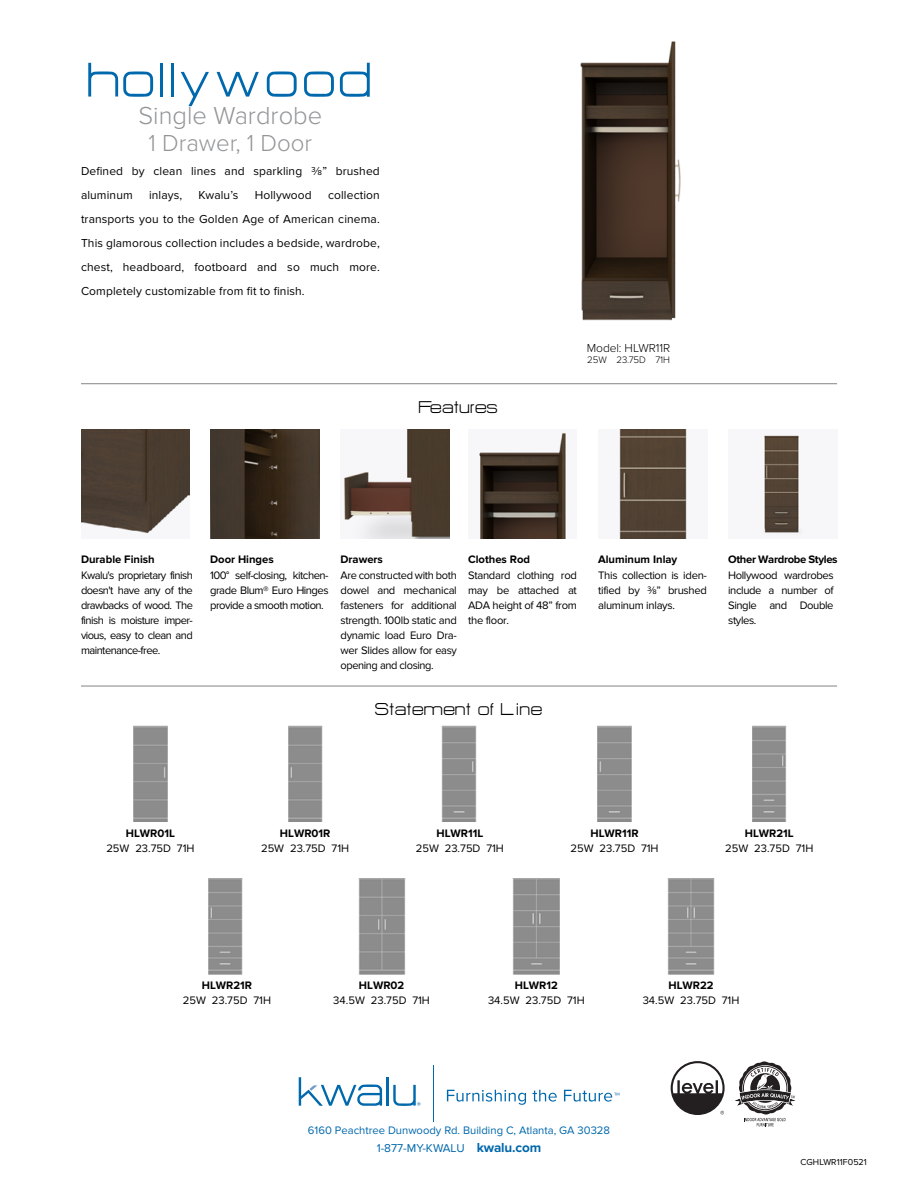
<style>
.page{position:relative;width:918px;height:1188px;background:#fff}
.page>*{position:absolute;margin:0;border:0;box-sizing:border-box;transform-origin:0 0}
.t1{font:60px "HURTMOLD";letter-spacing:.03em;color:#0068ac}
.t2{font:300 25.5px "Proxima Nova";color:#949598}
.t3{font:300 24px "Proxima Nova";color:#949598}
.t4{font:21px "HURTMOLD";color:#000}
.t5{font:12px/24px "Proxima Nova";letter-spacing:.01em;color:#000}
.t6{font:300 12px "Proxima Nova";letter-spacing:-.005em;color:#000}
.t7{font:11.85px "Proxima Nova";color:#0068ac}
.t8{font:11.25px/15px "Proxima Nova";letter-spacing:-.025em;color:#000;text-align:justify}
.t9{font:11.25px "Proxima Nova";color:#000}
.t10{font:700 11.25px "Proxima Nova";color:#000}
.t11{font:11.25px "Proxima Nova";color:#0068ac}
.t12{font:700 11.25px "Proxima Nova";letter-spacing:-.03em;color:#000}
.t13{font:300 9.75px "Proxima Nova";letter-spacing:-.01em;color:#000}
.t14{font:9px "Proxima Nova";color:#000}
.s1{font-weight:700;font-size:13.5px}
</style>
<div class="page">
<svg style="left:671px;top:1061px;width:54px;height:54px"></svg>
<svg style="left:735px;top:1061px;width:61px;height:65px"></svg>
<hr style="left:433px;top:1066px;width:1px;height:56px;background:#0068ac">
<hr style="left:387px;top:1077px;width:2px;height:29px;background:#0068ac">
<svg style="left:393px;top:1085px;width:27px;height:21px"></svg>
<svg style="left:299px;top:1077px;width:83px;height:29px"></svg>
<svg style="left:447px;top:1090px;width:79px;height:15px"></svg>
<svg style="left:533px;top:1090px;width:24px;height:12px"></svg>
<svg style="left:564px;top:1090px;width:55px;height:12px"></svg>
<hr style="left:81px;top:383px;width:756px;height:1px;background:#909294">
<img style="left:764px;top:435px;width:39px;height:100px">
<img style="left:479px;top:432px;width:87px;height:106px">
<img style="left:619px;top:429px;width:68px;height:109px">
<img style="left:81px;top:429px;width:109px;height:105px">
<img style="left:210px;top:429px;width:109px;height:109px">
<img style="left:344px;top:429px;width:105px;height:109px">
<img style="left:580px;top:41px;width:101px;height:280px">
<hr style="left:81px;top:685px;width:756px;height:2px;background:#909294">
<img style="left:668px;top:878px;width:46px;height:96px">
<img style="left:513px;top:878px;width:47px;height:96px">
<img style="left:359px;top:878px;width:46px;height:96px">
<img style="left:208px;top:878px;width:34px;height:96px">
<img style="left:752px;top:726px;width:34px;height:96px">
<img style="left:598px;top:726px;width:34px;height:96px">
<img style="left:442px;top:726px;width:34px;height:96px">
<img style="left:288px;top:726px;width:34px;height:96px">
<img style="left:133px;top:726px;width:34px;height:96px">
<h1 class="t1" style="left:87px;top:49px;width:287px">hollywood</h1>
<h2 class="t2" style="left:139px;top:101px;width:185px">Single Wardrobe</h2>
<h3 class="t3" style="left:149px;top:129px;width:165px">1 Drawer, 1 Door</h3>
<p class="t5" style="left:81px;top:160px;width:300px">Defined by clean lines and sparkling 3/8” brushed aluminum</p>
<p class="t5" style="left:149px;top:184px;width:35px">inlays,</p>
<p class="t5" style="left:199px;top:184px;width:41px">Kwalu’s</p>
<p class="t5" style="left:255px;top:184px;width:59px">Hollywood</p>
<p class="t5" style="left:81px;top:184px;width:300px;text-align:justify;text-indent:247px">collection transports you to the Golden Age of American cinema.<br>This glamorous collection includes a bedside, wardrobe, chest, headboard, footboard and so much more.<br>Completely customizable from fit to finish.</p>
<h3 class="t4" style="left:419px;top:396px;width:81px">Features</h3>
<p class="t6" style="left:587px;top:341px;width:85px">Model: HLWR11R</p>
<p class="t13" style="left:587px;top:355px;width:84px">25W 23.75D 71H</p>
<p class="t10" style="left:81px;top:553px;width:75px">Durable Finish</p>
<p class="t8" style="left:81px;top:568px;width:113px">Kwalu's proprietary finish doesn't have any of the drawbacks of wood. The finish is moisture imper&shy;vious, easy to clean and maintenance-free.</p>
<p class="t10" style="left:210px;top:553px;width:65px">Door Hinges</p>
<p class="t8" style="left:210px;top:568px;width:120px">100° self-closing, kitchen&shy;grade Blum® Euro Hinges provide a smooth motion.</p>
<p class="t10" style="left:340px;top:553px;width:44px">Drawers</p>
<p class="t8" style="left:340px;top:568px;width:118px">Are constructed with both dowel and mechanical fasteners for additional strength. 100lb static and dynamic load Euro Dra&shy;wer Slides allow for easy opening and closing.</p>
<p class="t10" style="left:468px;top:553px;width:64px">Clothes Rod</p>
<p class="t8" style="left:468px;top:568px;width:110px">Standard clothing rod may be attached at ADA height of 48” from the floor.</p>
<h3 class="t4" style="left:375px;top:699px;width:170px">Statement of Line</h3>
<p class="t10" style="left:598px;top:553px;width:81px">Aluminum Inlay</p>
<p class="t12" style="left:728px;top:553px;width:111px">Other Wardrobe Styles</p>
<p class="t8" style="left:598px;top:568px;width:110px">This collection is iden&shy;tified by 3/8” brushed aluminum inlays.</p>
<p class="t8" style="left:728px;top:568px;width:107px">Hollywood wardrobes include a number of Single and Double styles.</p>
<p class="t10" style="left:126px;top:826px;width:51px">HLWR01L</p>
<p class="t9" style="left:106px;top:841px;width:90px">25W 23.75D 71H</p>
<p class="t10" style="left:280px;top:826px;width:52px">HLWR01R</p>
<p class="t9" style="left:261px;top:841px;width:90px">25W 23.75D 71H</p>
<p class="t10" style="left:436px;top:826px;width:48px">HLWR11L</p>
<p class="t9" style="left:416px;top:841px;width:90px">25W 23.75D 71H</p>
<p class="t10" style="left:590px;top:826px;width:50px">HLWR11R</p>
<p class="t9" style="left:570px;top:841px;width:90px">25W 23.75D 71H</p>
<p class="t10" style="left:745px;top:826px;width:50px">HLWR21L</p>
<p class="t9" style="left:725px;top:841px;width:90px">25W 23.75D 71H</p>
<p class="t10" style="left:202px;top:979px;width:52px">HLWR21R</p>
<p class="t9" style="left:183px;top:994px;width:90px">25W 23.75D 71H</p>
<p class="t10" style="left:359px;top:979px;width:47px">HLWR02</p>
<p class="t9" style="left:333px;top:994px;width:98px">34.5W 23.75D 71H</p>
<p class="t10" style="left:515px;top:979px;width:45px">HLWR12</p>
<p class="t9" style="left:488px;top:994px;width:98px">34.5W 23.75D 71H</p>
<p class="t10" style="left:668px;top:979px;width:47px">HLWR22</p>
<p class="t9" style="left:643px;top:994px;width:98px">34.5W 23.75D 71H</p>
<p class="t11" style="left:308px;top:1124px;width:304px">6160 Peachtree Dunwoody Rd. Building C, Atlanta, GA 30328</p>
<p class="t7" style="left:377px;top:1142px;width:166px">1-877-MY-KWALU <span class="s1">kwalu.com</span></p>
<p class="t14" style="left:800px;top:1157px;width:68px">CGHLWR11F0521</p>
</div>
